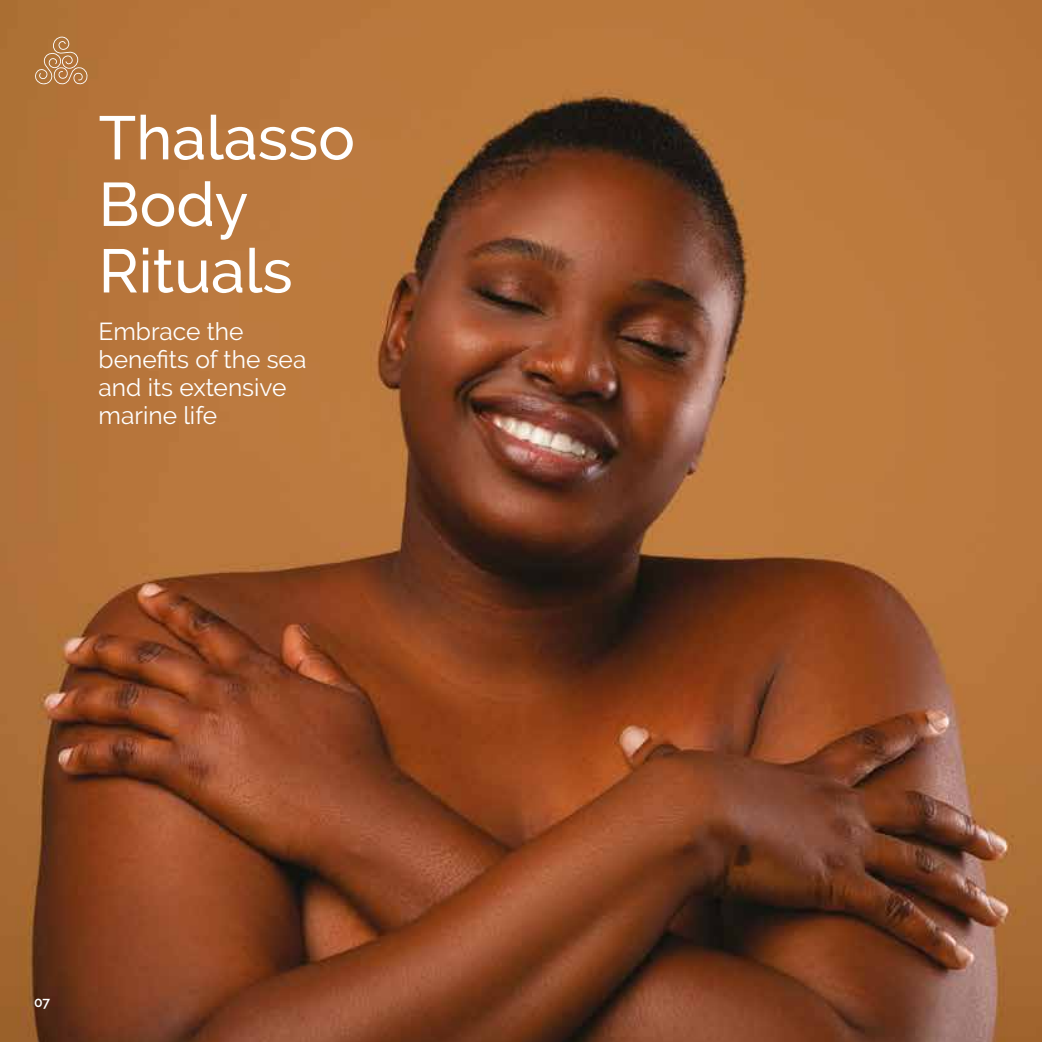
<style>
.page{position:relative;width:1042px;height:1042px;background:#fff}
.page>*{position:absolute;margin:0;border:0;box-sizing:border-box;transform-origin:0 0}
.t1{font:500 61.25px/66.5px "Raleway";color:#fff}
.t2{font:24.5px/28px "Raleway";color:#fff}
.t3{font:600 14px "Raleway";color:#fff}
</style>
<div class="page">
<img style="left:0;top:0;width:1042px;height:1042px">
<svg style="left:34px;top:37px;width:55px;height:48px;background:#ba8450"></svg>
<h1 class="t1" style="left:99px;top:105px;width:258px">Thalasso<br>Body<br>Rituals</h1>
<p class="t2" style="left:99px;top:317px;width:209px">Embrace the benefits of the sea and its extensive marine life</p>
<p class="t3" style="left:34px;top:994px;width:17px">07</p>
</div>
